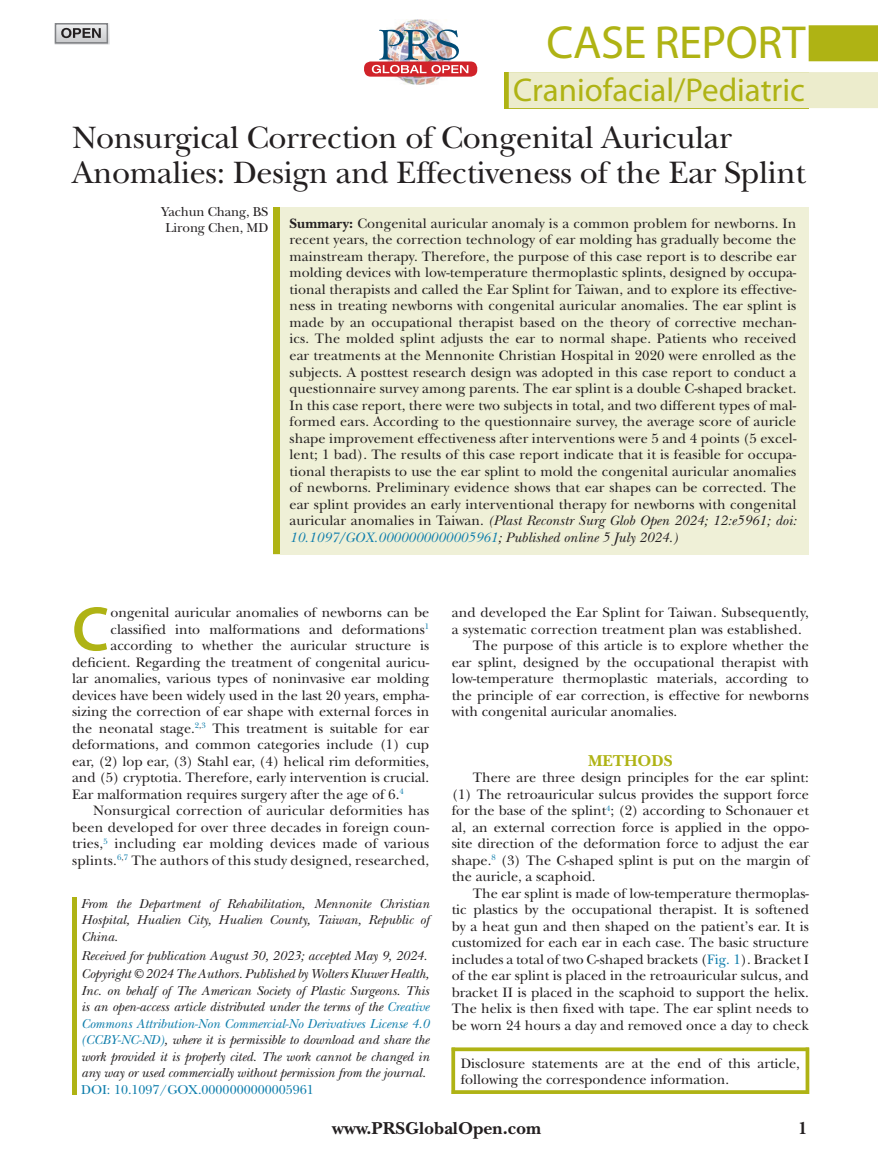
<style>
.page{position:relative;width:878px;height:1175px;background:#fff}
.page>*{position:absolute;margin:0;border:0;box-sizing:border-box;transform-origin:0 0}
.t1{font:600 63.15px "Myriad Pro";color:#afb314}
.t2{font:46.5px "Myriad Pro";letter-spacing:-.01em;color:#afb314}
.t3{font:33px "Myriad Pro";color:#afb314}
.t4{font:32.25px/34.5px "New Baskerville Std";letter-spacing:-.01em;color:#231f20}
.t5{font:700 18px "New Baskerville Std";color:#231f20}
.t6{font:700 16.5px "New Baskerville Std";color:#afb314}
.t7{font:14.25px/16.5px "New Baskerville Std";color:#231f20;text-align:justify}
.t8{font:italic 13.5px/16.5px "New Baskerville Std";letter-spacing:-.005em;color:#231f20;text-align:justify}
.t9{font:13.5px "New Baskerville Std";color:#0f7eac}
.t10{font:13.5px/16.5px "New Baskerville Std";letter-spacing:-.01em;color:#231f20}
.s1{font-weight:700}
.s2{font-style:italic}
.s3{font-style:italic;color:#0f7eac}
.s4{color:#0f7eac}
</style>
<div class="page">
<div style="left:508px;top:72px;width:370px;height:36px;background:#ececcc"></div>
<div style="left:808px;top:25px;width:70px;height:36px;background:#afb314"></div>
<img style="left:395px;top:20px;width:48px;height:64px">
<svg style="left:364px;top:61px;width:113px;height:16px"></svg>
<img style="left:372px;top:29px;width:96px;height:44px">
<div style="left:274px;top:126px;width:534px;height:428px;background:#eff0d7"></div>
<div style="left:274px;top:205px;width:6px;height:349px;background:#afb314"></div>
<hr style="left:72px;top:897px;width:4px;height:49px;background:#afb314">
<hr style="left:72px;top:946px;width:4px;height:19px;background:#afb314">
<hr style="left:72px;top:965px;width:4px;height:118px;background:#afb314">
<hr style="left:72px;top:1081px;width:4px;height:13px;background:#afb314">
<div style="left:272px;top:126px;width:536px;height:80px;background:#fff"></div>
<img style="left:54px;top:23px;width:55px;height:22px">
<svg style="left:451px;top:1047px;width:4px;height:47px"></svg>
<svg style="left:805px;top:1047px;width:4px;height:47px"></svg>
<svg style="left:452px;top:1047px;width:356px;height:4px"></svg>
<svg style="left:452px;top:1090px;width:356px;height:4px"></svg>
<div style="left:55px;top:23px;width:53px;height:21px;border:2px solid #808285"></div>
<svg style="left:61px;top:28px;width:40px;height:10px"></svg>
<h2 class="t2" style="left:546px;top:14px;width:260px">Case Report</h2>
<h3 class="t3" style="left:513px;top:69px;width:293px">Craniofacial/Pediatric</h3>
<h3 class="t4" style="left:72px;top:121px;width:735px">Nonsurgical Correction of Congenital Auricular<br>Anomalies: Design and Effectiveness of the Ear Splint</h3>
<p class="t10" style="left:162px;top:203px;width:108px">Yachun Chang, BS<br>Lirong Chen, MD</p>
<p class="t7" style="left:289px;top:215px;width:508px"><span class="s1">Summary:</span> Congenital auricular anomaly is a common problem for newborns. In recent years, the correction technology of ear molding has gradually become the mainstream therapy. Therefore, the purpose of this case report is to describe ear molding devices with low-temperature thermoplastic splints, designed by occupa&shy;tional therapists and called the Ear Splint for Taiwan, and to explore its effective&shy;ness in treating newborns with congenital auricular anomalies. The ear splint is made by an occupational therapist based on the theory of corrective mechan&shy;ics. The molded splint adjusts the ear to normal shape. Patients who received ear treatments at the Mennonite Christian Hospital in 2020 were enrolled as the subjects. A posttest research design was adopted in this case report to conduct a questionnaire survey among parents. The ear splint is a double C-shaped bracket.<br>In this case report, there were two subjects in total, and two different types of mal&shy;formed ears. According to the questionnaire survey, the average score of auricle shape improvement effectiveness after interventions were 5 and 4 points (5 excel&shy;lent; 1 bad). The results of this case report indicate that it is feasible for occupa&shy;tional therapists to use the ear splint to mold the congenital auricular anomalies of newborns. Preliminary evidence shows that ear shapes can be corrected. The ear splint provides an early interventional therapy for newborns with congenital auricular anomalies in Taiwan. <span class="s2">(Plast Reconstr Surg Glob Open 2024; 12:e5961; doi:<br></span><span class="s3">10.1097/GOX.0000000000005961</span><span class="s2">; Published online 5 July 2024.)</span></p>
<h1 class="t1" style="left:72px;top:589px;width:39px">C</h1>
<p class="t7" style="left:110px;top:604px;width:320px">ongenital auricular anomalies of newborns can be</p>
<p class="t7" style="left:110px;top:621px;width:320px">classified into malformations and deformations<sup>1</sup></p>
<p class="t7" style="left:110px;top:637px;width:320px">according to whether the auricular structure is</p>
<p class="t7" style="left:72px;top:654px;width:359px">deficient. Regarding the treatment of congenital auricu-</p>
<p class="t7" style="left:72px;top:670px;width:359px">lar anomalies, various types of noninvasive ear molding</p>
<p class="t7" style="left:72px;top:687px;width:358px">devices have been widely used in the last 20 years, empha-</p>
<p class="t7" style="left:72px;top:703px;width:359px">sizing the correction of ear shape with external forces in</p>
<p class="t7" style="left:72px;top:720px;width:358px">the neonatal stage.<sup>2</sup><sup>,</sup><sup>3</sup> This treatment is suitable for ear</p>
<p class="t7" style="left:72px;top:736px;width:359px">deformations, and common categories include (1) cup</p>
<p class="t7" style="left:72px;top:753px;width:359px">ear, (2) lop ear, (3) Stahl ear, (4) helical rim deformities,</p>
<p class="t7" style="left:72px;top:769px;width:359px">and (5) cryptotia. Therefore, early intervention is crucial.</p>
<p class="t7" style="left:72px;top:786px;width:333px">Ear malformation requires surgery after the age of 6.<sup>4</sup></p>
<p class="t7" style="left:93px;top:802px;width:338px">Nonsurgical correction of auricular deformities has</p>
<p class="t7" style="left:72px;top:819px;width:359px">been developed for over three decades in foreign coun-</p>
<p class="t7" style="left:72px;top:835px;width:359px">tries,<sup>5</sup> including ear molding devices made of various</p>
<p class="t7" style="left:72px;top:852px;width:358px">splints.<sup>6</sup><sup>,</sup><sup>7</sup> The authors of this study designed, researched,</p>
<p class="t8" style="left:81px;top:895px;width:350px">From the Department of Rehabilitation, Mennonite Christian Hospital, Hualien City, Hualien County, Taiwan, Republic of China.</p>
<p class="t8" style="left:81px;top:946px;width:350px;line-height:18.8px">Received for publication August 30, 2023; accepted May 9, 2024.<br>Copyright © 2024 The Authors. Published by Wolters Kluwer Health,</p>
<p class="t8" style="left:81px;top:982px;width:350px">Inc. on behalf of The American Society of Plastic Surgeons. This is an open-access article distributed under the terms of the <span class="s4">Creative Commons Attribution-Non Commercial-No Derivatives License 4.0 (CCBY-NC-ND)</span>, where it is permissible to download and share the work provided it is properly cited. The work cannot be changed in any way or used commercially without permission from the journal.</p>
<p class="t9" style="left:81px;top:1081px;width:234px">DOI: 10.1097/GOX.0000000000005961</p>
<p class="t7" style="left:452px;top:604px;width:359px">and developed the Ear Splint for Taiwan. Subsequently,</p>
<p class="t7" style="left:452px;top:621px;width:351px">a systematic correction treatment plan was established.</p>
<p class="t7" style="left:473px;top:637px;width:337px">The purpose of this article is to explore whether the</p>
<p class="t7" style="left:452px;top:654px;width:359px">ear splint, designed by the occupational therapist with</p>
<p class="t7" style="left:452px;top:670px;width:358px">low-temperature thermoplastic materials, according to</p>
<p class="t7" style="left:452px;top:687px;width:359px">the principle of ear correction, is effective for newborns</p>
<p class="t7" style="left:452px;top:703px;width:227px">with congenital auricular anomalies.</p>
<p class="t6" style="left:588px;top:751px;width:86px">METHODS</p>
<p class="t7" style="left:451px;top:769px;width:359px;text-indent:21px">There are three design principles for the ear splint: (1) The retroauricular sulcus provides the support force for the base of the splint<sup>4</sup>; (2) according to Schonauer et al, an external correction force is applied in the oppo&shy;site direction of the deformation force to adjust the ear shape.<sup>8</sup> (3) The C-shaped splint is put on the margin of the auricle, a scaphoid.</p>
<p class="t7" style="left:452px;top:885px;width:359px;text-indent:21px">The ear splint is made of low-temperature thermoplas&shy;tic plastics by the occupational therapist. It is softened by a heat gun and then shaped on the patient’s ear. It is customized for each ear in each case. The basic structure includes a total of two C-shaped brackets (<span class="s4">Fig. 1</span>). Bracket I of the ear splint is placed in the retroauricular sulcus, and bracket II is placed in the scaphoid to support the helix.<br>The helix is then fixed with tape. The ear splint needs to be worn 24 hours a day and removed once a day to check</p>
<p class="t7" style="left:460px;top:1054px;width:341px">Disclosure statements are at the end of this article, following the correspondence information.</p>
<p class="t5" style="left:332px;top:1118px;width:210px">www.PRSGlobalOpen.com</p>
<p class="t5" style="left:798px;top:1118px;width:11px">1</p>
</div>
